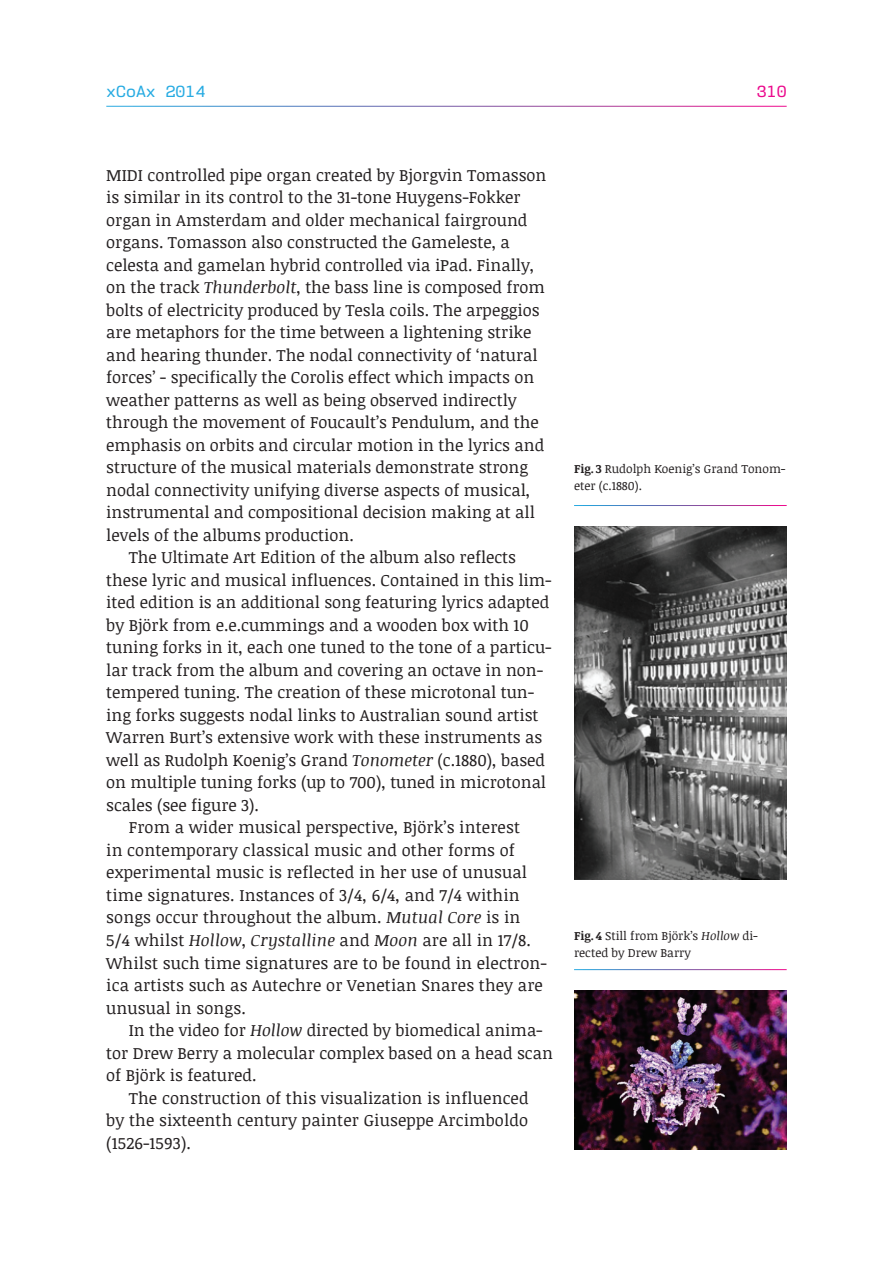
<style>
.page{position:relative;width:893px;height:1263px;background:#fff}
.page>*{position:absolute;margin:0;border:0;box-sizing:border-box;transform-origin:0 0}
.t1{font:16.5px "Noticia Text";color:#231f20}
.t2{font:500 16.5px "User";color:#27abe2}
.t3{font:500 16.5px "User";color:#eb098c}
.t4{font:12px/16.8px "Noticia Text";color:#231f20}
.s1{font-style:italic}
.s2{font-weight:700}
</style>
<div class="page">
<img style="left:574px;top:526px;width:213px;height:354px">
<img style="left:574px;top:990px;width:213px;height:159px">
<p class="t2" style="left:106px;top:82px;width:100px">xCoAx 2014</p>
<p class="t3" style="left:757px;top:82px;width:31px">310</p>
<p class="t1" style="left:106px;top:163px;width:442px">MIDI controlled pipe organ created by Bjorgvin Tomasson</p>
<p class="t1" style="left:106px;top:186px;width:416px">is similar in its control to the 31-tone Huygens-Fokker</p>
<p class="t1" style="left:106px;top:208px;width:423px">organ in Amsterdam and older mechanical fairground</p>
<p class="t1" style="left:106px;top:231px;width:405px">organs. Tomasson also constructed the Gameleste, a</p>
<p class="t1" style="left:106px;top:253px;width:430px">celesta and gamelan hybrid controlled via iPad. Finally,</p>
<p class="t1" style="left:106px;top:276px;width:440px">on the track <span class="s1">Thunderbolt</span>, the bass line is composed from</p>
<p class="t1" style="left:106px;top:298px;width:435px">bolts of electricity produced by Tesla coils. The arpeggios</p>
<p class="t1" style="left:106px;top:321px;width:427px">are metaphors for the time between a lightening strike</p>
<p class="t1" style="left:106px;top:343px;width:433px">and hearing thunder. The nodal connectivity of ‘natural</p>
<p class="t1" style="left:106px;top:366px;width:429px">forces’ - specifically the Corolis effect which impacts on</p>
<p class="t1" style="left:106px;top:388px;width:412px">weather patterns as well as being observed indirectly</p>
<p class="t1" style="left:106px;top:411px;width:434px">through the movement of Foucault’s Pendulum, and the</p>
<p class="t1" style="left:106px;top:433px;width:439px">emphasis on orbits and circular motion in the lyrics and</p>
<p class="t1" style="left:106px;top:456px;width:423px">structure of the musical materials demonstrate strong</p>
<p class="t1" style="left:106px;top:478px;width:426px">nodal connectivity unifying diverse aspects of musical,</p>
<p class="t1" style="left:106px;top:501px;width:430px">instrumental and compositional decision making at all</p>
<p class="t1" style="left:106px;top:523px;width:249px">levels of the albums production.</p>
<p class="t1" style="left:129px;top:546px;width:389px">The Ultimate Art Edition of the album also reflects</p>
<p class="t1" style="left:106px;top:568px;width:447px">these lyric and musical influences. Contained in this lim-</p>
<p class="t1" style="left:106px;top:591px;width:444px">ited edition is an additional song featuring lyrics adapted</p>
<p class="t1" style="left:106px;top:613px;width:424px">by Björk from e.e.cummings and a wooden box with 10</p>
<p class="t1" style="left:106px;top:636px;width:447px">tuning forks in it, each one tuned to the tone of a particu-</p>
<p class="t1" style="left:106px;top:658px;width:438px">lar track from the album and covering an octave in non-</p>
<p class="t1" style="left:106px;top:681px;width:429px">tempered tuning. The creation of these microtonal tun-</p>
<p class="t1" style="left:106px;top:703px;width:434px">ing forks suggests nodal links to Australian sound artist</p>
<p class="t1" style="left:106px;top:726px;width:437px">Warren Burt’s extensive work with these instruments as</p>
<p class="t1" style="left:106px;top:748px;width:440px">well as Rudolph Koenig’s Grand <span class="s1">Tonometer</span> (c.1880), based</p>
<p class="t1" style="left:106px;top:771px;width:441px">on multiple tuning forks (up to 700), tuned in microtonal</p>
<p class="t1" style="left:106px;top:793px;width:154px">scales (see figure 3).</p>
<p class="t1" style="left:129px;top:816px;width:393px">From a wider musical perspective, Björk’s interest</p>
<p class="t1" style="left:106px;top:838px;width:410px">in contemporary classical music and other forms of</p>
<p class="t1" style="left:106px;top:861px;width:422px">experimental music is reflected in her use of unusual</p>
<p class="t1" style="left:106px;top:883px;width:415px">time signatures. Instances of 3/4, 6/4, and 7/4 within</p>
<p class="t1" style="left:106px;top:906px;width:416px">songs occur throughout the album. <span class="s1">Mutual Core</span> is in</p>
<p class="t1" style="left:106px;top:928px;width:426px">5/4 whilst <span class="s1">Hollow</span>, <span class="s1">Crystalline</span> and <span class="s1">Moon</span> are all in 17/8.</p>
<p class="t1" style="left:106px;top:951px;width:442px">Whilst such time signatures are to be found in electron-</p>
<p class="t1" style="left:106px;top:973px;width:438px">ica artists such as Autechre or Venetian Snares they are</p>
<p class="t1" style="left:106px;top:996px;width:141px">unusual in songs.</p>
<p class="t1" style="left:129px;top:1018px;width:415px">In the video for <span class="s1">Hollow</span> directed by biomedical anima-</p>
<p class="t1" style="left:106px;top:1041px;width:448px">tor Drew Berry a molecular complex based on a head scan</p>
<p class="t1" style="left:106px;top:1063px;width:152px">of Björk is featured.</p>
<p class="t1" style="left:129px;top:1086px;width:401px">The construction of this visualization is influenced</p>
<p class="t1" style="left:106px;top:1108px;width:423px">by the sixteenth century painter Giuseppe Arcimboldo</p>
<p class="t1" style="left:106px;top:1131px;width:86px">(1526-1593).</p>
<p class="t4" style="left:574px;top:460px;width:213px"><span class="s2">Fig. 3</span> Rudolph Koenig’s Grand Tonom&shy;eter (c.1880).</p>
<p class="t4" style="left:574px;top:927px;width:185px"><span class="s2">Fig.4</span> Still from Björk’s <span class="s1">Hollow</span> di&shy;rected by Drew Barry</p>
</div>
